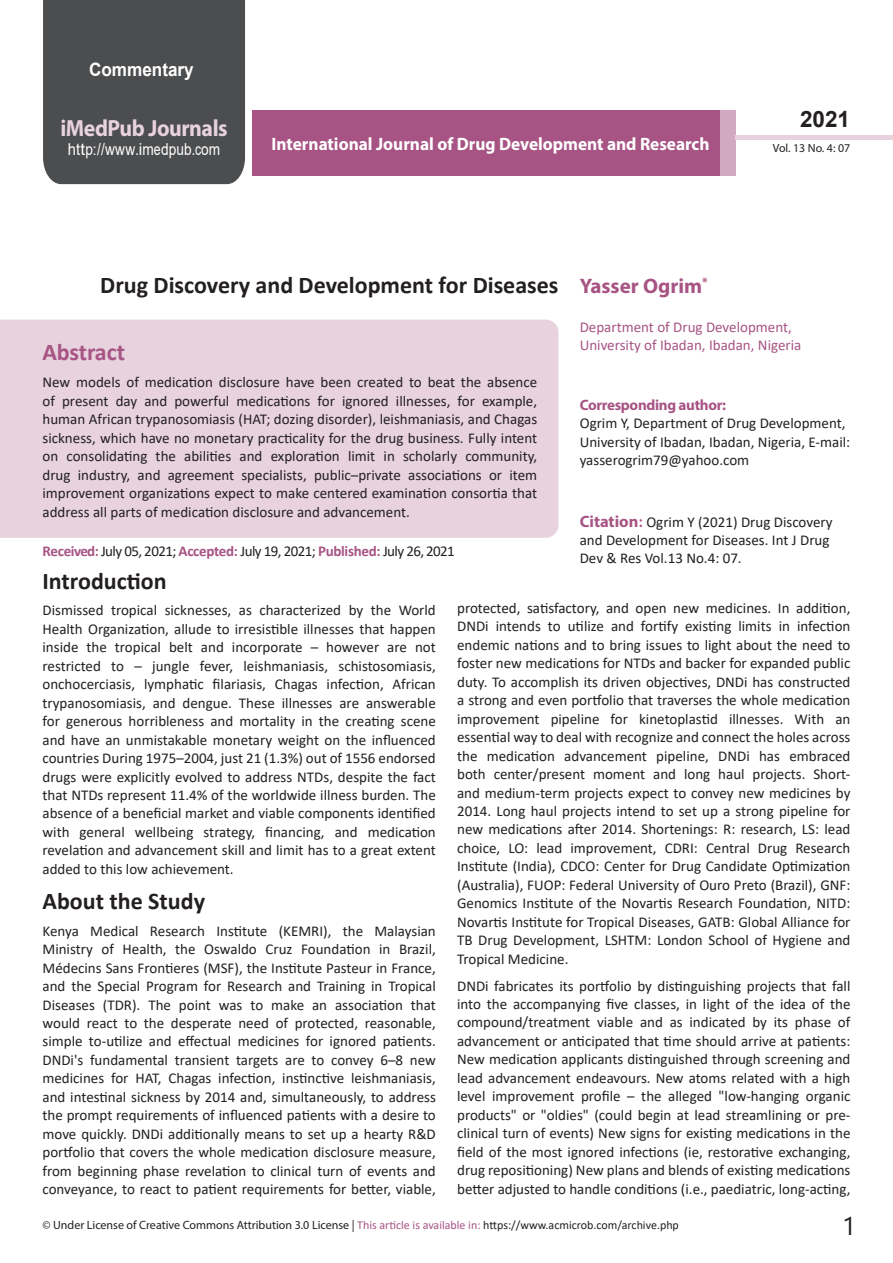
<style>
.page{position:relative;width:893px;height:1263px;background:#fff}
.page>*{position:absolute;margin:0;border:0;box-sizing:border-box;transform-origin:0 0}
.t1{font:25.5px "Nirmala UI";color:#231f20}
.side-heading{font:700 24px "Calibri";color:#231f20}
.t2{font:700 24px "Calibri";letter-spacing:-.005em;color:#a75484}
.t3{font:700 23.4px "Myriad Pro";letter-spacing:-.02em;color:#e7d2de;scale:.93 1}
.t4{font:700 22.5px "Arial";color:#231f20}
.endnote_text{font:700 21px "Myriad Pro";color:#a75484}
.t5{font:700 18.45px "Arial";color:#fff;scale:.93 1}
.t6{font:700 18px "Myriad Pro";color:#fff;scale:.96 1}
.t7{font:16.5px "Arial";letter-spacing:.01em;color:#fff;scale:.89 1}
.t8{font:15px/18.5px "Calibri";color:#231f20;text-align:justify}
.t9{font:15px "Calibri";letter-spacing:-.04em;color:#231f20}
.endnote_text-2{font:15px/18px "Calibri";color:#a75484}
.t10{font:12px "Myriad Pro";color:#231f20}
.t11{font:11.85px "Myriad Pro";color:#231f20}
.s1{font-family:"Calibri"}
.s2{font-weight:700;color:#a75484}
.s3{font-family:"Myriad Pro";font-weight:700;color:#a75484}
.s4{font-family:"Myriad Pro";font-weight:700;font-size:16.5px;color:#a75484}
.s5{font-weight:700;font-size:16.5px;color:#a75484}
.s6{font-family:"Calibri";color:#a75484}
</style>
<div class="page">
<div style="left:43px;top:0;width:202px;height:184px;background:#4c4d4f"></div>
<div style="left:252px;top:110px;width:469px;height:66px;background:#a75484"></div>
<div style="left:720px;top:110px;width:16px;height:66px;background:#d1a9c1"></div>
<div style="left:736px;top:135px;width:157px;height:5px;background:#e7d2de"></div>
<div style="left:0;top:320px;width:558px;height:218px;background:#e7d2de"></div>
<p class="t5" style="left:89px;top:56px;width:114px">Commentary</p>
<h3 class="t3" style="left:60px;top:113px;width:181px">iMedPub Journals</h3>
<p class="t7" style="left:68px;top:138px;width:173px">http://www<span class="s1">.</span>imedpub<span class="s1">.</span>com</p>
<p class="t6" style="left:272px;top:132px;width:458px">International Journal of Drug Development and Research</p>
<h3 class="t4" style="left:800px;top:104px;width:52px">2021</h3>
<p class="t11" style="left:773px;top:141px;width:79px">Vol. 13 No. 4: 07</p>
<p class="side-heading" style="left:100px;top:268px;width:460px">Drug Discovery and Development for Diseases</p>
<p class="t2" style="left:43px;top:335px;width:84px">Abstract</p>
<p class="t8" style="left:43px;top:373px;width:496px">New models of medication disclosure have been created to beat the absence of present day and powerful medications for ignored illnesses, for example, human African trypanosomiasis (HAT; dozing disorder), leishmaniasis, and Chagas sickness, which have no monetary practicality for the drug business. Fully intent on consolidating the abilities and exploration limit in scholarly community, drug industry, and agreement specialists, public–private associations or item improvement organizations expect to make centered examination consortia that address all parts of medication disclosure and advancement.</p>
<p class="t9" style="left:43px;top:541px;width:414px"><span class="s2">Received:</span> July 05, 2021; <span class="s2">Accepted:</span> July 19, 2021; <span class="s2">Published:</span> July 26, 2021</p>
<p class="endnote_text" style="left:580px;top:272px;width:130px">Yasser Ogrim<sup>*</sup></p>
<p class="endnote_text-2" style="left:580px;top:318px;width:223px">Department of Drug Development,<br>University of Ibadan, Ibadan, Nigeria</p>
<p class="t8" style="left:580px;top:396px;width:272px;line-height:18px;text-align:left"><span class="s3">Corresponding author:<br></span>Ogrim Y, Department of Drug Development, University of Ibadan, Ibadan, Nigeria, E-mail: yasserogrim79@yahoo.com</p>
<p class="t8" style="left:580px;top:512px;width:254px;line-height:18px;text-align:left"><span class="s4">Citation</span><span class="s5">:</span> Ogrim Y (2021) Drug Discovery and Development for Diseases. Int J Drug<br>Dev &amp; Res Vol.13 No.4: 07.</p>
<p class="side-heading" style="left:43px;top:564px;width:126px">Introduction</p>
<p class="t8" style="left:43px;top:601px;width:395px">Dismissed tropical sicknesses, as characterized by the World Health Organization, allude to irresistible illnesses that happen inside the tropical belt and incorporate – however are not restricted to – jungle fever, leishmaniasis, schistosomiasis, onchocerciasis, lymphatic filariasis, Chagas infection, African trypanosomiasis, and dengue. These illnesses are answerable for generous horribleness and mortality in the creating scene and have an unmistakable monetary weight on the influenced countries During 1975–2004, just 21 (1.3%) out of 1556 endorsed drugs were explicitly evolved to address NTDs, despite the fact that NTDs represent 11.4% of the worldwide illness burden. The absence of a beneficial market and viable components identified with general wellbeing strategy, financing, and medication revelation and advancement skill and limit has to a great extent added to this low achievement.</p>
<p class="side-heading" style="left:43px;top:884px;width:164px">About the Study</p>
<p class="t8" style="left:43px;top:921px;width:395px">Kenya Medical Research Institute (KEMRI), the Malaysian Ministry of Health, the Oswaldo Cruz Foundation in Brazil, Médecins Sans Frontieres (MSF), the Institute Pasteur in France, and the Special Program for Research and Training in Tropical Diseases (TDR). The point was to make an association that would react to the desperate need of protected, reasonable, simple to-utilize and effectual medicines for ignored patients.<br>DNDi's fundamental transient targets are to convey 6–8 new medicines for HAT, Chagas infection, instinctive leishmaniasis, and intestinal sickness by 2014 and, simultaneously, to address the prompt requirements of influenced patients with a desire to move quickly. DNDi additionally means to set up a hearty R&amp;D portfolio that covers the whole medication disclosure measure, from beginning phase revelation to clinical turn of events and conveyance, to react to patient requirements for better, viable,</p>
<p class="t8" style="left:457px;top:598px;width:395px">protected, satisfactory, and open new medicines. In addition, DNDi intends to utilize and fortify existing limits in infection endemic nations and to bring issues to light about the need to foster new medications for NTDs and backer for expanded public duty. To accomplish its driven objectives, DNDi has constructed a strong and even portfolio that traverses the whole medication improvement pipeline for kinetoplastid illnesses. With an essential way to deal with recognize and connect the holes across the medication advancement pipeline, DNDi has embraced both center/present moment and long haul projects. Short&shy;and medium-term projects expect to convey new medicines by 2014. Long haul projects intend to set up a strong pipeline for new medications after 2014. Shortenings: R: research, LS: lead choice, LO: lead improvement, CDRI: Central Drug Research Institute (India), CDCO: Center for Drug Candidate Optimization (Australia), FUOP: Federal University of Ouro Preto (Brazil), GNF:<br>Genomics Institute of the Novartis Research Foundation, NITD:<br>Novartis Institute for Tropical Diseases, GATB: Global Alliance for TB Drug Development, LSHTM: London School of Hygiene and Tropical Medicine.</p>
<p class="t8" style="left:457px;top:976px;width:395px">DNDi fabricates its portfolio by distinguishing projects that fall into the accompanying five classes, in light of the idea of the compound/treatment viable and as indicated by its phase of advancement or anticipated that time should arrive at patients:<br>New medication applicants distinguished through screening and lead advancement endeavours. New atoms related with a high level improvement profile – the alleged "low-hanging organic products" or "oldies" (could begin at lead streamlining or pre&shy;clinical turn of events) New signs for existing medications in the field of the most ignored infections (ie, restorative exchanging, drug repositioning) New plans and blends of existing medications better adjusted to handle conditions (i.e., paediatric, long-acting,</p>
<p class="t10" style="left:43px;top:1218px;width:638px">© Under License of Creative Commons Attribution 3.0 License | <span class="s6">This article is available in:</span> <span class="s1">https://www.acmicrob.com/archive.php</span></p>
<h1 class="t1" style="left:842px;top:1205px;width:15px">1</h1>
</div>
